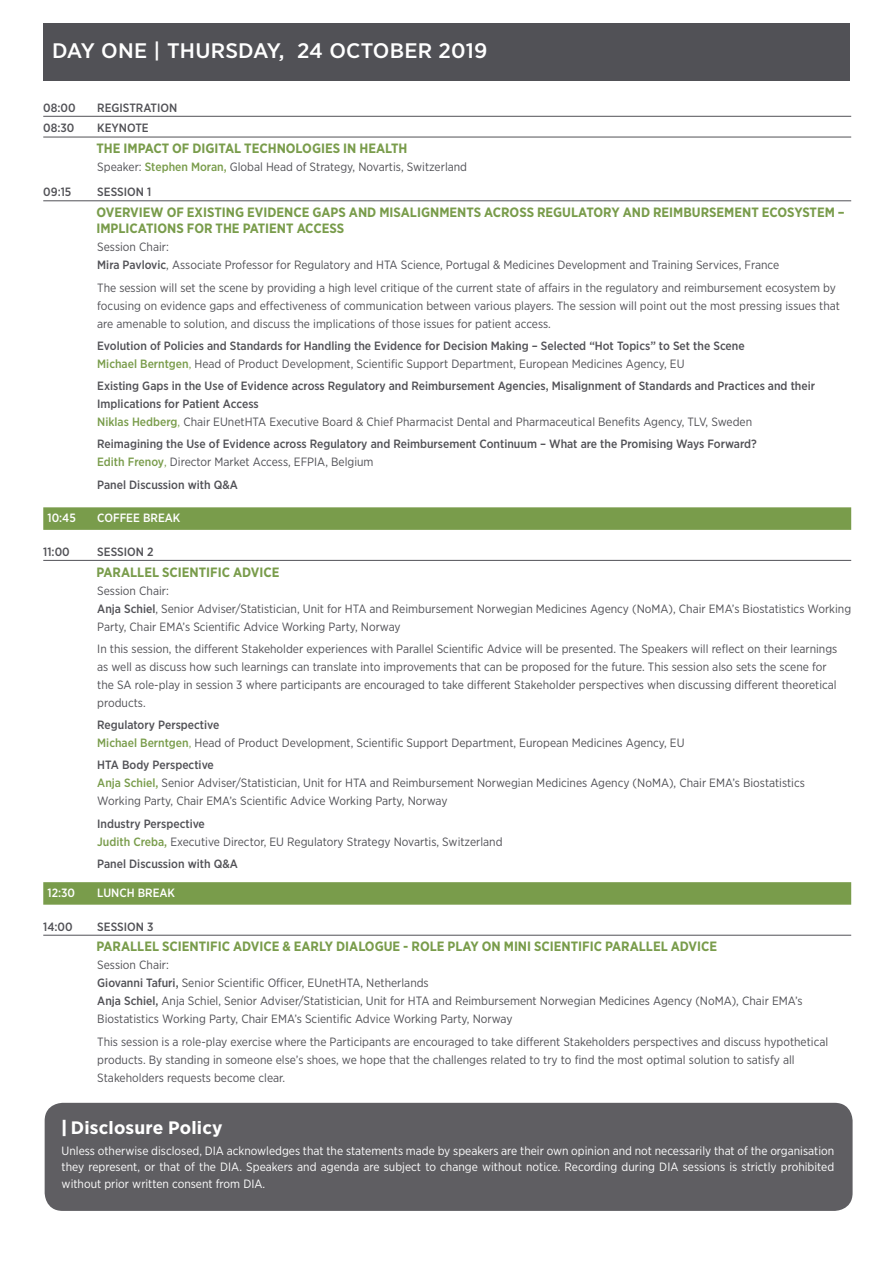
<style>
.page{position:relative;width:893px;height:1263px;background:#fff}
.page>*{position:absolute;margin:0;border:0;box-sizing:border-box;transform-origin:0 0}
.t1{font:500 21px "Gotham Narrow";letter-spacing:.01em;color:#fff;scale:1.1 1}
.t2{font:700 18px "Gotham Narrow";letter-spacing:.01em;color:#fff;scale:1.1 1}
.t3{font:700 13.5px/16.5px "Gotham Narrow";color:#799c4b}
.t4{font:12px/18px "Gotham Narrow";color:#515156}
.t5{font:500 12px/18px "Gotham Narrow";color:#515156}
.t6{font:12px/16.5px "Gotham Narrow";color:#fff;text-align:justify}
.t7{font:500 12px "Gotham Narrow";color:#fff}
.s1{font-weight:500;color:#799c4b}
.s2{font-weight:500}
.s3{color:#799c4b}
.s4{font-weight:400;color:#799c4b}
.s5{font-weight:400}
.s6{font-weight:900}
</style>
<div class="page">
<div style="left:43px;top:23px;width:807px;height:58px;background:#515156"></div>
<hr style="left:43px;top:116px;width:808px;height:1px;background:#515156">
<hr style="left:43px;top:137px;width:808px;height:1px;background:#515156">
<hr style="left:43px;top:200px;width:808px;height:1px;background:#515156">
<div style="left:43px;top:507px;width:808px;height:23px;background:#799c4b"></div>
<hr style="left:43px;top:560px;width:808px;height:1px;background:#515156">
<div style="left:43px;top:882px;width:808px;height:23px;background:#799c4b"></div>
<hr style="left:43px;top:935px;width:808px;height:1px;background:#515156">
<div style="left:45px;top:1103px;width:808px;height:108px;background:#5f5e62;border-radius:18px"></div>
<h1 class="t1" style="left:52px;top:38px;width:397px">DAY ONE | THURSDAY, 24 OCTOBER 2019</h1>
<p class="t5" style="left:43px;top:98px;width:34px">08:00</p>
<p class="t5" style="left:97px;top:98px;width:82px">REGISTRATION</p>
<p class="t5" style="left:43px;top:119px;width:33px">08:30</p>
<p class="t5" style="left:97px;top:119px;width:53px">KEYNOTE</p>
<p class="t3" style="left:96px;top:140px;width:313px">THE IMPACT OF DIGITAL TECHNOLOGIES IN HEALTH</p>
<p class="t4" style="left:97px;top:158px;width:371px">Speaker: <span class="s1">Stephen Moran,</span> Global Head of Strategy, Novartis, Switzerland</p>
<p class="t5" style="left:43px;top:183px;width:30px">09:15</p>
<p class="t5" style="left:97px;top:183px;width:55px">SESSION 1</p>
<p class="t3" style="left:96px;top:204px;width:750px">OVERVIEW OF EXISTING EVIDENCE GAPS AND MISALIGNMENTS ACROSS REGULATORY AND REIMBURSEMENT ECOSYSTEM –<br>IMPLICATIONS FOR THE PATIENT ACCESS</p>
<p class="t4" style="left:97px;top:238px;width:683px">Session Chair:<br><span class="s2">Mira Pavlovic</span>, Associate Professor for Regulatory and HTA Science, Portugal &amp; Medicines Development and Training Services, France</p>
<p class="t4" style="left:97px;top:278px;width:744px">The session will set the scene by providing a high level critique of the current state of affairs in the regulatory and reimbursement ecosystem by focusing on evidence gaps and effectiveness of communication between various players. The session will point out the most pressing issues that are amenable to solution, and discuss the implications of those issues for patient access.</p>
<p class="t5" style="left:97px;top:337px;width:649px">Evolution of Policies and Standards for Handling the Evidence for Decision Making – Selected “Hot Topics” to Set the Scene<br><span class="s3">Michael Berntgen</span><span class="s4">,</span> <span class="s5">Head of Product Development, Scientific Support Department, European Medicines Agency, EU</span></p>
<p class="t5" style="left:97px;top:377px;width:719px">Existing Gaps in the Use of Evidence across Regulatory and Reimbursement Agencies, Misalignment of Standards and Practices and their<br>Implications for Patient Access<br><span class="s3">Niklas Hedberg</span><span class="s4">,</span> <span class="s5">Chair EUnetHTA Executive Board &amp; Chief Pharmacist Dental and Pharmaceutical Benefits Agency, TLV, Sweden</span></p>
<p class="t5" style="left:97px;top:435px;width:661px">Reimagining the Use of Evidence across Regulatory and Reimbursement Continuum – What are the Promising Ways Forward?<br><span class="s3">Edith Frenoy</span><span class="s4">,</span> <span class="s5">Director Market Access, EFPIA, Belgium</span></p>
<p class="t5" style="left:97px;top:475px;width:142px">Panel Discussion with Q&amp;A</p>
<p class="t7" style="left:48px;top:510px;width:30px">10:45</p>
<p class="t7" style="left:97px;top:510px;width:85px">COFFEE BREAK</p>
<p class="t5" style="left:43px;top:542px;width:28px">11:00</p>
<p class="t5" style="left:97px;top:542px;width:58px">SESSION 2</p>
<p class="t3" style="left:96px;top:563px;width:185px">PARALLEL SCIENTIFIC ADVICE</p>
<p class="t4" style="left:97px;top:581px;width:755px">Session Chair:<br><span class="s2">Anja Schiel</span>, Senior Adviser/Statistician, Unit for HTA and Reimbursement Norwegian Medicines Agency (NoMA), Chair EMA’s Biostatistics Working<br>Party, Chair EMA’s Scientific Advice Working Party, Norway</p>
<p class="t4" style="left:97px;top:639px;width:742px">In this session, the different Stakeholder experiences with Parallel Scientific Advice will be presented. The Speakers will reflect on their learnings as well as discuss how such learnings can translate into improvements that can be proposed for the future. This session also sets the scene for the SA role-play in session 3 where participants are encouraged to take different Stakeholder perspectives when discussing different theoretical products.</p>
<p class="t4" style="left:97px;top:715px;width:589px"><span class="s2">Regulatory Perspective<br></span><span class="s1">Michael Berntgen</span><span class="s3">,</span> Head of Product Development, Scientific Support Department, European Medicines Agency, EU</p>
<p class="t4" style="left:97px;top:756px;width:709px"><span class="s2">HTA Body Perspective<br></span><span class="s1">Anja Schiel,</span> Senior Adviser/Statistician, Unit for HTA and Reimbursement Norwegian Medicines Agency (NoMA), Chair EMA’s Biostatistics<br>Working Party, Chair EMA’s Scientific Advice Working Party, Norway</p>
<p class="t4" style="left:97px;top:814px;width:407px"><span class="s2">Industry Perspective<br></span><span class="s1">Judith Creba,</span> Executive Director, EU Regulatory Strategy Novartis, Switzerland</p>
<p class="t5" style="left:97px;top:854px;width:142px">Panel Discussion with Q&amp;A</p>
<p class="t7" style="left:48px;top:885px;width:29px">12:30</p>
<p class="t7" style="left:97px;top:885px;width:79px">LUNCH BREAK</p>
<p class="t5" style="left:43px;top:917px;width:31px">14:00</p>
<p class="t5" style="left:97px;top:917px;width:58px">SESSION 3</p>
<p class="t3" style="left:96px;top:938px;width:622px">PARALLEL SCIENTIFIC ADVICE &amp; EARLY DIALOGUE - ROLE PLAY ON MINI SCIENTIFIC PARALLEL ADVICE</p>
<p class="t4" style="left:97px;top:956px;width:707px">Session Chair:<br><span class="s2">Giovanni Tafuri,</span> Senior Scientific Officer, EUnetHTA, Netherlands<br><span class="s2">Anja Schiel,</span> Anja Schiel, Senior Adviser/Statistician, Unit for HTA and Reimbursement Norwegian Medicines Agency (NoMA), Chair EMA’s Biostatistics Working Party, Chair EMA’s Scientific Advice Working Party, Norway</p>
<p class="t4" style="left:97px;top:1032px;width:732px">This session is a role-play exercise where the Participants are encouraged to take different Stakeholders perspectives and discuss hypothetical products. By standing in someone else’s shoes, we hope that the challenges related to try to find the most optimal solution to satisfy all<br>Stakeholders requests become clear.</p>
<h2 class="t2" style="left:62px;top:1116px;width:148px"><span class="s6">|</span> Disclosure Policy</h2>
<p class="t6" style="left:62px;top:1142px;width:774px">Unless otherwise disclosed, DIA acknowledges that the statements made by speakers are their own opinion and not necessarily that of the organisation they represent, or that of the DIA. Speakers and agenda are subject to change without notice. Recording during DIA sessions is strictly prohibited without prior written consent from DIA.</p>
</div>
